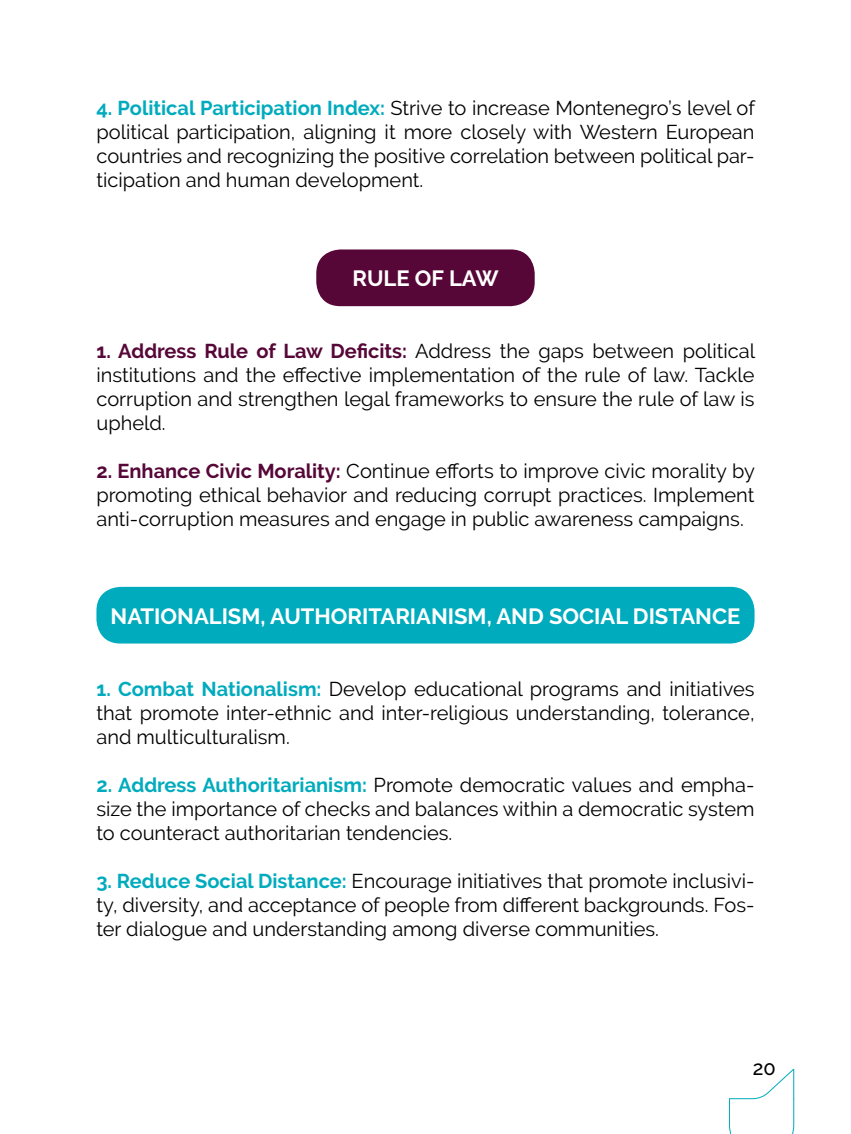
<style>
.page{position:relative;width:851px;height:1134px;background:#fff}
.page>*{position:absolute;margin:0;border:0;box-sizing:border-box;transform-origin:0 0}
.t1{font:700 22px "Raleway";color:#fff}
.t2{font:20px/24px "Raleway";color:#000;text-align:justify}
.t3{font:500 20px "Raleway";color:#000}
.s1{font-weight:700;color:#00abbd}
.s2{font-weight:700;color:#560738}
</style>
<div class="page">
<svg style="left:729px;top:1069px;width:65px;height:65px"></svg>
<div style="left:316px;top:249px;width:218px;height:57px;background:#560738;border-radius:24px"></div>
<div style="left:96px;top:587px;width:658px;height:56px;background:#00abbd;border-radius:24px"></div>
<p class="t2" style="left:96px;top:96px;width:660px"><span class="s1">4. Political Participation Index:</span> Strive to increase Montenegro’s level of political participation, aligning it more closely with Western European countries and recognizing the positive correlation between political par&shy;ticipation and human development.</p>
<p class="t1" style="left:352px;top:265px;width:147px">RULE OF LAW</p>
<p class="t2" style="left:96px;top:338px;width:660px"><span class="s2">1. Address Rule of Law Deficits:</span> Address the gaps between political institutions and the effective implementation of the rule of law. Tackle corruption and strengthen legal frameworks to ensure the rule of law is upheld.</p>
<p class="t2" style="left:96px;top:458px;width:660px"><span class="s2">2. Enhance Civic Morality:</span> Continue efforts to improve civic morality by promoting ethical behavior and reducing corrupt practices. Implement anti-corruption measures and engage in public awareness campaigns.</p>
<p class="t1" style="left:111px;top:604px;width:631px">NATIONALISM, AUTHORITARIANISM, AND SOCIAL DISTANCE</p>
<p class="t2" style="left:96px;top:677px;width:659px"><span class="s1">1. Combat Nationalism:</span> Develop educational programs and initiatives that promote inter-ethnic and inter-religious understanding, tolerance, and multiculturalism.</p>
<p class="t2" style="left:96px;top:773px;width:659px"><span class="s1">2. Address Authoritarianism:</span> Promote democratic values and empha&shy;size the importance of checks and balances within a democratic system to counteract authoritarian tendencies.</p>
<p class="t2" style="left:96px;top:869px;width:659px"><span class="s1">3. Reduce Social Distance:</span> Encourage initiatives that promote inclusivi&shy;ty, diversity, and acceptance of people from different backgrounds. Fos&shy;ter dialogue and understanding among diverse communities.</p>
<p class="t3" style="left:752px;top:1056px;width:24px">20</p>
</div>
